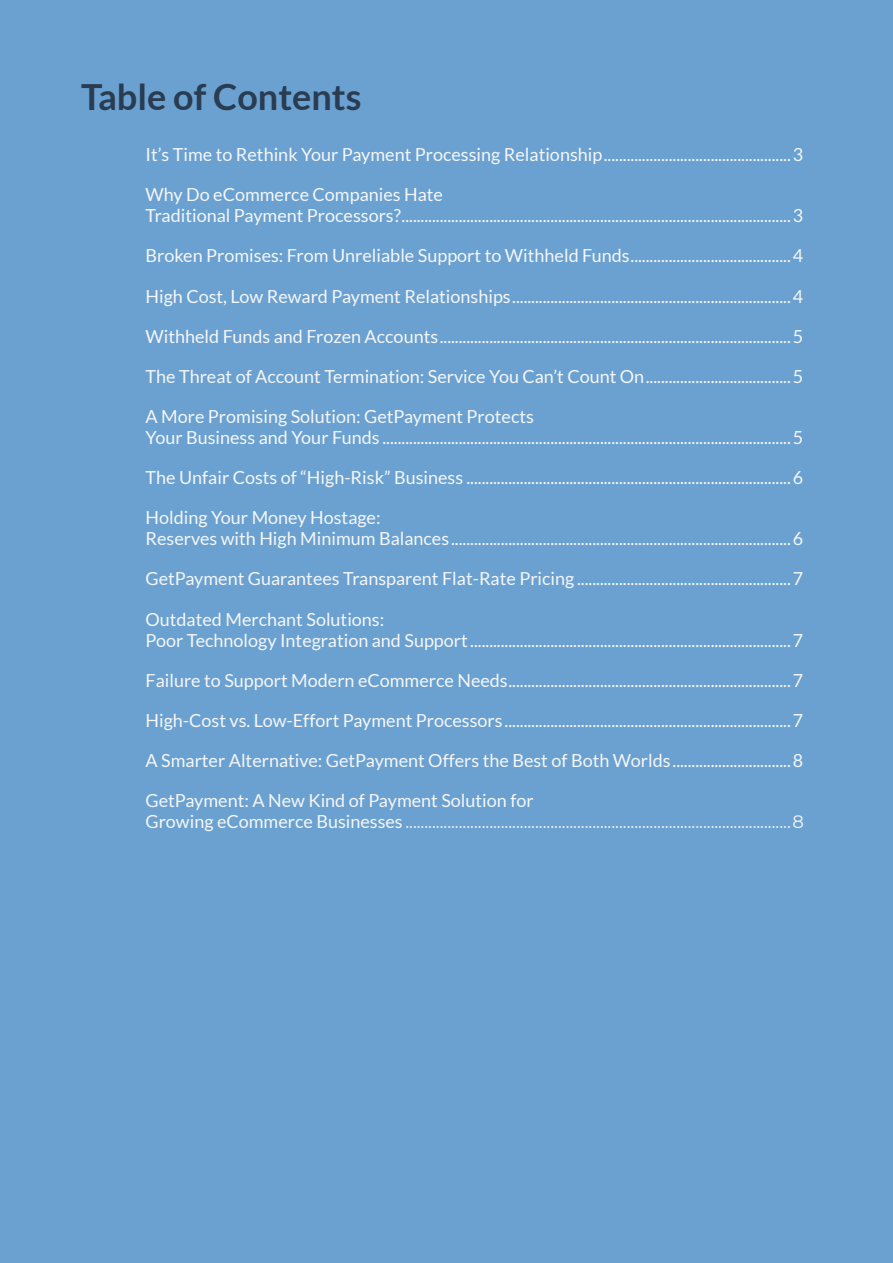
<style>
.page{position:relative;width:893px;height:1263px;background:#6aa1d1}
.page>*{position:absolute;margin:0;border:0;box-sizing:border-box;transform-origin:0 0}
.t1{font:700 36px "Lato";color:#293c51}
.t2{font:18px/21px "Lato";color:#f6f6f6}
.t3{font:18px "Montserrat";color:#f6f6f6}
.s1{font-family:"Lato"}
</style>
<div class="page">
<h1 class="t1" style="left:81px;top:76px;width:282px">Table of Contents</h1>
<p class="t2" style="left:146px;top:144px;width:659px">It’s Time to Rethink Your Payment Processing Relationship.................................................3</p>
<p class="t2" style="left:146px;top:184px;width:659px">Why Do eCommerce Companies Hate<br>Traditional Payment Processors?......................................................................................................3</p>
<p class="t2" style="left:146px;top:245px;width:659px">Broken Promises: From Unreliable Support to Withheld Funds..........................................4</p>
<p class="t2" style="left:146px;top:285px;width:659px">High Cost, Low Reward Payment Relationships.........................................................................4</p>
<p class="t2" style="left:146px;top:326px;width:659px">Withheld Funds and Frozen Accounts............................................................................................5</p>
<p class="t2" style="left:146px;top:366px;width:659px">The Threat of Account Termination: Service You Can’t Count On......................................5</p>
<p class="t2" style="left:146px;top:406px;width:659px">A More Promising Solution: GetPayment Protects<br>Your Business and Your Funds ...........................................................................................................5</p>
<p class="t2" style="left:146px;top:467px;width:659px">The Unfair Costs of “High-Risk” Business .....................................................................................6</p>
<p class="t2" style="left:146px;top:507px;width:659px">Holding Your Money Hostage:<br>Reserves with High Minimum Balances.........................................................................................6</p>
<p class="t2" style="left:146px;top:568px;width:659px">GetPayment Guarantees Transparent Flat-Rate Pricing ........................................................7</p>
<p class="t2" style="left:146px;top:608px;width:659px">Outdated Merchant Solutions:<br>Poor Technology Integration and Support....................................................................................7</p>
<p class="t2" style="left:146px;top:670px;width:659px">Failure to Support Modern eCommerce Needs..........................................................................7</p>
<p class="t2" style="left:146px;top:710px;width:659px">High-Cost vs. Low-Effort Payment Processors...........................................................................7</p>
<p class="t2" style="left:146px;top:750px;width:659px">A Smarter Alternative: GetPayment Offers the Best of Both Worlds...............................8</p>
<p class="t2" style="left:146px;top:790px;width:390px">GetPayment: A New Kind of Payment Solution for</p>
<p class="t3" style="left:146px;top:809px;width:660px"><span class="s1">Growing eCommerce Businesses</span> .....................................................................................................8</p>
</div>
